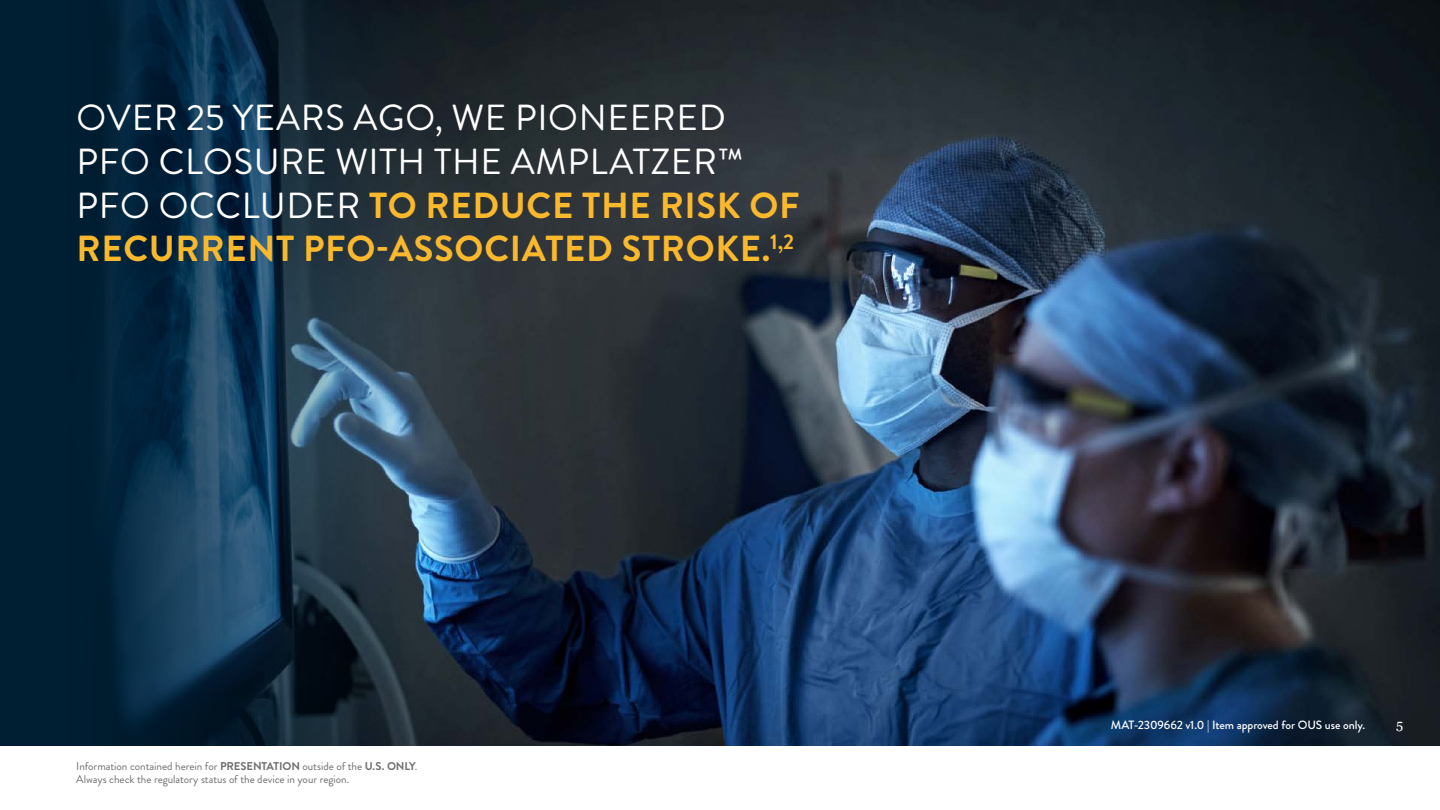
<style>
.page{position:relative;width:1440px;height:810px;background:#fff}
.page>*{position:absolute;margin:0;border:0;box-sizing:border-box;transform-origin:0 0}
.t1{font:36.22px/43.7px "Brandon Grotesque";letter-spacing:.02em;color:#fff}
.t2{font:13.5px "Georgia";color:#fff}
.t3{font:500 12px "Brandon Grotesque";letter-spacing:-.005em;color:#fff}
.t4{font:11.25px/12.8px "Brandon Grotesque";letter-spacing:-.005em;color:#706f6f}
.s1{font-weight:700;color:#fab82d}
.s2{font-weight:700}
</style>
<div class="page">
<div style="left:0;top:0;width:1440px;height:746px;background:#001f33"></div>
<img style="left:107px;top:0;width:1333px;height:746px">
<h1 class="t1" style="left:77px;top:97px;width:725px">OVER 25 YEARS AGO, WE PIONEERED PFO CLOSURE WITH THE AMPLATZER™ PFO OCCLUDER <span class="s1">TO REDUCE THE RISK OF RECURRENT PFO-ASSOCIATED STROKE.</span><sup>1,2</sup></h1>
<p class="t4" style="left:76px;top:760px;width:343px">Information contained herein for <span class="s2">PRESENTATION</span> outside of the <span class="s2">U.S. ONLY</span>.<br>Always check the regulatory status of the device in your region.</p>
<p class="t3" style="left:1111px;top:716px;width:256px">MAT-2309662 v1.0 | Item approved for OUS use only.</p>
<p class="t2" style="left:1396px;top:714px;width:9px">5</p>
</div>
